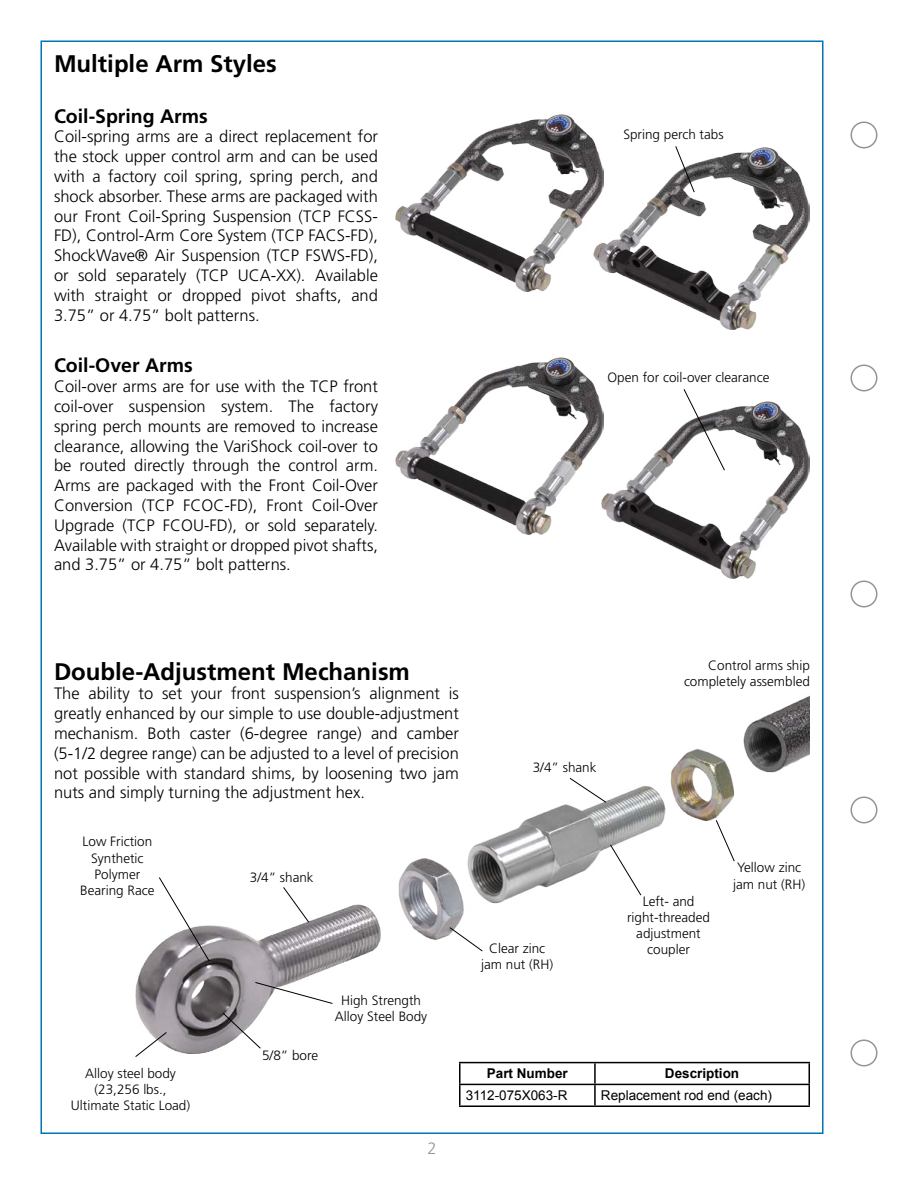
<style>
.page{position:relative;width:918px;height:1188px;background:#fff}
.page>*{position:absolute;margin:0;border:0;box-sizing:border-box;transform-origin:0 0}
.t1{font:700 24px "Frutiger LT Std";color:#000}
.t2{font:700 19.5px "Frutiger LT Std";color:#000}
.t3{font:300 16.5px/19.8px "Frutiger LT Std";color:#000;text-align:justify}
.t4{font:300 16.5px "Frutiger LT Std";color:#939598}
.t5{font:300 13.5px/16.2px "Frutiger LT Std";color:#000;text-align:center}
.t6{font:13.5px "Arial";color:#000}
.t7{font:700 13.5px "Arial";color:#000}
</style>
<div class="page">
<div style="left:850px;top:1040px;width:28px;height:26px;border:2px solid #939598;border-radius:50%"></div>
<div style="left:850px;top:364px;width:28px;height:28px;border:2px solid #939598;border-radius:50%"></div>
<div style="left:850px;top:580px;width:28px;height:28px;border:2px solid #939598;border-radius:50%"></div>
<div style="left:850px;top:796px;width:28px;height:28px;border:2px solid #939598;border-radius:50%"></div>
<div style="left:850px;top:122px;width:28px;height:26px;border:2px solid #939598;border-radius:50%"></div>
<img style="left:395px;top:114px;width:201px;height:177px">
<img style="left:594px;top:147px;width:216px;height:183px">
<svg style="left:675px;top:146px;width:20px;height:47px"></svg>
<img style="left:395px;top:358px;width:206px;height:177px">
<img style="left:601px;top:402px;width:209px;height:176px">
<svg style="left:683px;top:389px;width:43px;height:82px"></svg>
<img style="left:135px;top:695px;width:675px;height:358px">
<svg style="left:158px;top:876px;width:52px;height:86px"></svg>
<svg style="left:255px;top:982px;width:78px;height:22px"></svg>
<svg style="left:609px;top:844px;width:33px;height:52px"></svg>
<svg style="left:449px;top:927px;width:34px;height:25px"></svg>
<svg style="left:715px;top:819px;width:20px;height:43px"></svg>
<svg style="left:282px;top:886px;width:28px;height:37px"></svg>
<svg style="left:569px;top:777px;width:38px;height:26px"></svg>
<svg style="left:135px;top:1031px;width:32px;height:26px"></svg>
<svg style="left:222px;top:1012px;width:39px;height:37px"></svg>
<hr style="left:459px;top:1062px;width:136px;height:1px;background:#000">
<hr style="left:595px;top:1062px;width:215px;height:1px;background:#000">
<hr style="left:594px;top:1063px;width:2px;height:21px;background:#000">
<hr style="left:808px;top:1063px;width:2px;height:21px;background:#000">
<hr style="left:459px;top:1084px;width:136px;height:1px;background:#000">
<svg style="left:459px;top:1063px;width:1px;height:43px"></svg>
<hr style="left:595px;top:1084px;width:215px;height:1px;background:#000">
<hr style="left:594px;top:1085px;width:2px;height:21px;background:#000">
<hr style="left:808px;top:1085px;width:2px;height:21px;background:#000">
<hr style="left:459px;top:1106px;width:136px;height:1px;background:#000">
<hr style="left:595px;top:1106px;width:215px;height:1px;background:#000">
<h1 class="t1" style="left:54px;top:50px;width:224px">Multiple Arm Styles</h1>
<p class="t2" style="left:54px;top:104px;width:155px">Coil-Spring Arms</p>
<p class="t3" style="left:54px;top:127px;width:326px">Coil-spring arms are a direct replacement for the stock upper control arm and can be used with a factory coil spring, spring perch, and shock absorber. These arms are packaged with our Front Coil-Spring Suspension (TCP FCSS-FD), Control-Arm Core System (TCP FACS-FD), ShockWave® Air Suspension (TCP FSWS-FD), or sold separately (TCP UCA-XX). Available with straight or dropped pivot shafts, and 3.75” or 4.75” bolt patterns.</p>
<p class="t5" style="left:623px;top:126px;width:102px">Spring perch tabs</p>
<p class="t2" style="left:54px;top:354px;width:140px">Coil-Over Arms</p>
<p class="t3" style="left:54px;top:377px;width:326px">Coil-over arms are for use with the TCP front coil-over suspension system. The factory spring perch mounts are removed to increase clearance, allowing the VariShock coil-over to be routed directly through the control arm.<br>Arms are packaged with the Front Coil-Over Conversion (TCP FCOC-FD), Front Coil-Over Upgrade (TCP FCOU-FD), or sold separately.<br>Available with straight or dropped pivot shafts, and 3.75” or 4.75” bolt patterns.</p>
<p class="t5" style="left:608px;top:369px;width:163px">Open for coil-over clearance</p>
<h1 class="t1" style="left:54px;top:657px;width:357px">Double-Adjustment Mechanism</h1>
<p class="t3" style="left:54px;top:684px;width:407px">The ability to set your front suspension’s alignment is greatly enhanced by our simple to use double-adjustment mechanism. Both caster (6-degree range) and camber (5‑1/2 degree range) can be adjusted to a level of precision not possible with standard shims, by loosening two jam nuts and simply turning the adjustment hex.</p>
<p class="t5" style="left:80px;top:834px;width:76px">Low Friction<br>Synthetic<br>Polymer<br>Bearing Race</p>
<p class="t5" style="left:250px;top:869px;width:65px">3/4” shank</p>
<p class="t5" style="left:262px;top:1048px;width:58px">5/8” bore</p>
<p class="t5" style="left:335px;top:993px;width:94px">High Strength<br>Alloy Steel Body</p>
<p class="t5" style="left:533px;top:759px;width:65px">3/4” shank</p>
<p class="t5" style="left:684px;top:657px;width:127px;text-align:right">Control arms ship completely assembled</p>
<p class="t5" style="left:733px;top:860px;width:74px;text-align:left">Yellow zinc jam nut (RH)</p>
<p class="t5" style="left:627px;top:893px;width:85px">Left- and right-threaded adjustment</p>
<p class="t5" style="left:489px;top:940px;width:58px">Clear zinc</p>
<p class="t5" style="left:647px;top:942px;width:44px">coupler</p>
<p class="t5" style="left:481px;top:956px;width:74px">jam nut (RH)</p>
<p class="t5" style="left:71px;top:1065px;width:121px">Alloy steel body (23,256 lbs.,<br>Ultimate Static Load)</p>
<p class="t7" style="left:487px;top:1065px;width:83px">Part Number</p>
<p class="t7" style="left:665px;top:1065px;width:76px">Description</p>
<p class="t6" style="left:466px;top:1087px;width:103px">3112-075X063-R</p>
<p class="t6" style="left:601px;top:1087px;width:173px">Replacement rod end (each)</p>
<p class="t4" style="left:427px;top:1139px;width:11px">2</p>
</div>
